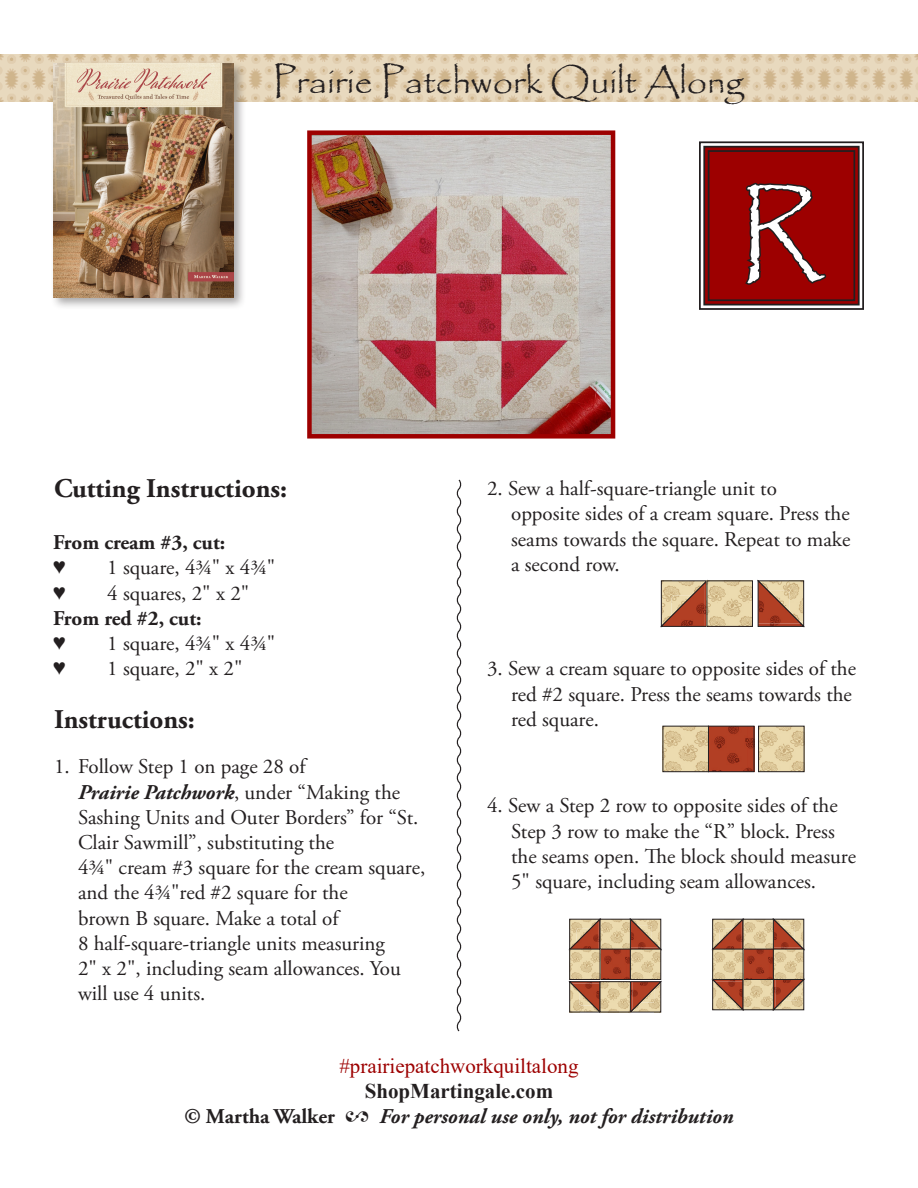
<style>
.page{position:relative;width:918px;height:1188px;background:#fff}
.page>*{position:absolute;margin:0;border:0;box-sizing:border-box;transform-origin:0 0}
.t1{font:108px "Papyrus";color:#fff}
.t2{font:36px "Papyrus";color:#231f20}
.t3{font:700 27px "Adobe Garamond Pro";color:#231f20}
.t4{font:21px/25.2px "Adobe Garamond Pro";color:#231f20}
.t5{font:italic 700 21px "Adobe Garamond Pro";color:#231f20}
.t6{font:700 21px "Adobe Garamond Pro";color:#231f20}
.t7{font:21px "Times New Roman";color:#9d0000}
.t8{font:700 21px "Times New Roman";color:#231f20}
.t9{font:21px "Times New Roman";color:#231f20}
.s1{font-weight:700;font-style:italic}
.s2{font-style:normal}
</style>
<div class="page">
<svg style="left:699px;top:141px;width:165px;height:169px"></svg>
<img style="left:717px;top:583px;width:34px;height:42px">
<svg style="left:758px;top:580px;width:46px;height:47px"></svg>
<svg style="left:661px;top:580px;width:56px;height:47px"></svg>
<div style="left:707px;top:581px;width:46px;height:46px;border:1px solid #241f21"></div>
<img style="left:665px;top:728px;width:87px;height:42px">
<div style="left:708px;top:726px;width:46px;height:46px;border:1px solid #241f21"></div>
<img style="left:760px;top:728px;width:42px;height:42px">
<div style="left:758px;top:726px;width:46px;height:46px;border:1px solid #241f21"></div>
<div style="left:663px;top:726px;width:46px;height:46px;border:1px solid #241f21"></div>
<img style="left:626px;top:959px;width:3px;height:19px">
<img style="left:602px;top:959px;width:24px;height:19px">
<img style="left:657px;top:959px;width:2px;height:19px">
<img style="left:637px;top:959px;width:20px;height:19px">
<img style="left:632px;top:959px;width:5px;height:19px">
<div style="left:630px;top:949px;width:31px;height:31px;border:1px solid #241f21"></div>
<img style="left:597px;top:959px;width:1px;height:19px">
<img style="left:576px;top:959px;width:21px;height:19px">
<svg style="left:569px;top:919px;width:92px;height:40px"></svg>
<img style="left:572px;top:959px;width:4px;height:19px">
<svg style="left:569px;top:979px;width:92px;height:34px"></svg>
<img style="left:769px;top:959px;width:3px;height:19px">
<img style="left:745px;top:959px;width:24px;height:19px">
<img style="left:800px;top:959px;width:2px;height:19px">
<img style="left:780px;top:959px;width:20px;height:19px">
<img style="left:775px;top:959px;width:5px;height:19px">
<div style="left:773px;top:949px;width:31px;height:31px;border:1px solid #241f21"></div>
<img style="left:740px;top:959px;width:1px;height:19px">
<img style="left:719px;top:959px;width:21px;height:19px">
<svg style="left:712px;top:919px;width:92px;height:40px"></svg>
<img style="left:715px;top:959px;width:4px;height:19px">
<svg style="left:712px;top:979px;width:92px;height:31px"></svg>
<svg style="left:456px;top:479px;width:6px;height:553px"></svg>
<img style="left:312px;top:135px;width:298px;height:299px">
<div style="left:307px;top:130px;width:308px;height:309px;border:4px solid #9d0000"></div>
<img style="left:0;top:54px;width:918px;height:48px">
<div style="left:51px;top:60px;width:196px;height:250px;background:#231f20;opacity:.39"></div>
<img style="left:54px;top:63px;width:180px;height:234px">
<p class="t2" style="left:273px;top:59px;width:473px">Prairie Patchwork Quilt Along</p>
<p class="t1" style="left:739px;top:165px;width:87px">R</p>
<p class="t3" style="left:54px;top:472px;width:235px">Cutting Instructions:</p>
<p class="t6" style="left:53px;top:530px;width:174px">From cream #3, cut:</p>
<p class="t9" style="left:53px;top:553px;width:14px">♥</p>
<p class="t4" style="left:107px;top:556px;width:170px">1 square, 4¾" x 4¾"</p>
<p class="t9" style="left:53px;top:578px;width:14px">♥</p>
<p class="t4" style="left:107px;top:581px;width:144px">4 squares, 2" x 2"</p>
<p class="t6" style="left:53px;top:606px;width:150px">From red #2, cut:</p>
<p class="t9" style="left:53px;top:628px;width:14px">♥</p>
<p class="t4" style="left:107px;top:632px;width:170px">1 square, 4¾" x 4¾"</p>
<p class="t9" style="left:53px;top:653px;width:14px">♥</p>
<p class="t4" style="left:107px;top:657px;width:137px">1 square, 2" x 2"</p>
<p class="t3" style="left:54px;top:704px;width:142px">Instructions:</p>
<p class="t4" style="left:54px;top:755px;width:253px">1. Follow Step 1 on page 28 of</p>
<p class="t4" style="left:78px;top:780px;width:342px"><span class="s1">Prairie Patchwork</span>, under “Making the<br>Sashing Units and Outer Borders” for “St.<br>Clair Sawmill”, substituting the</p>
<p class="t4" style="left:78px;top:856px;width:349px">4¾" cream #3 square for the cream square, and the 4¾"red #2 square for the</p>
<p class="t4" style="left:78px;top:906px;width:262px">brown B square. Make a total of</p>
<p class="t4" style="left:78px;top:931px;width:309px">8 half-square-triangle units measuring</p>
<p class="t4" style="left:78px;top:957px;width:324px">2" x 2", including seam allowances. You will use 4 units.</p>
<p class="t4" style="left:487px;top:477px;width:291px">2. Sew a half-square-triangle unit to</p>
<p class="t4" style="left:511px;top:502px;width:341px">opposite sides of a cream square. Press the seams towards the square. Repeat to make</p>
<p class="t4" style="left:511px;top:552px;width:110px">a second row.</p>
<p class="t4" style="left:511px;top:657px;width:346px;text-indent:-24px">3. Sew a cream square to opposite sides of the red #2 square. Press the seams towards the red square.</p>
<p class="t4" style="left:511px;top:794px;width:346px;text-indent:-24px">4. Sew a Step 2 row to opposite sides of the Step 3 row to make the “R” block. Press the seams open. The block should measure 5" square, including seam allowances.</p>
<p class="t7" style="left:339px;top:1051px;width:241px">#prairiepatchworkquiltalong</p>
<p class="t8" style="left:365px;top:1076px;width:190px">ShopMartingale.com</p>
<p class="t5" style="left:185px;top:1104px;width:550px"><span class="s2">© Martha Walker 2</span> For personal use only, not for distribution</p>
</div>
